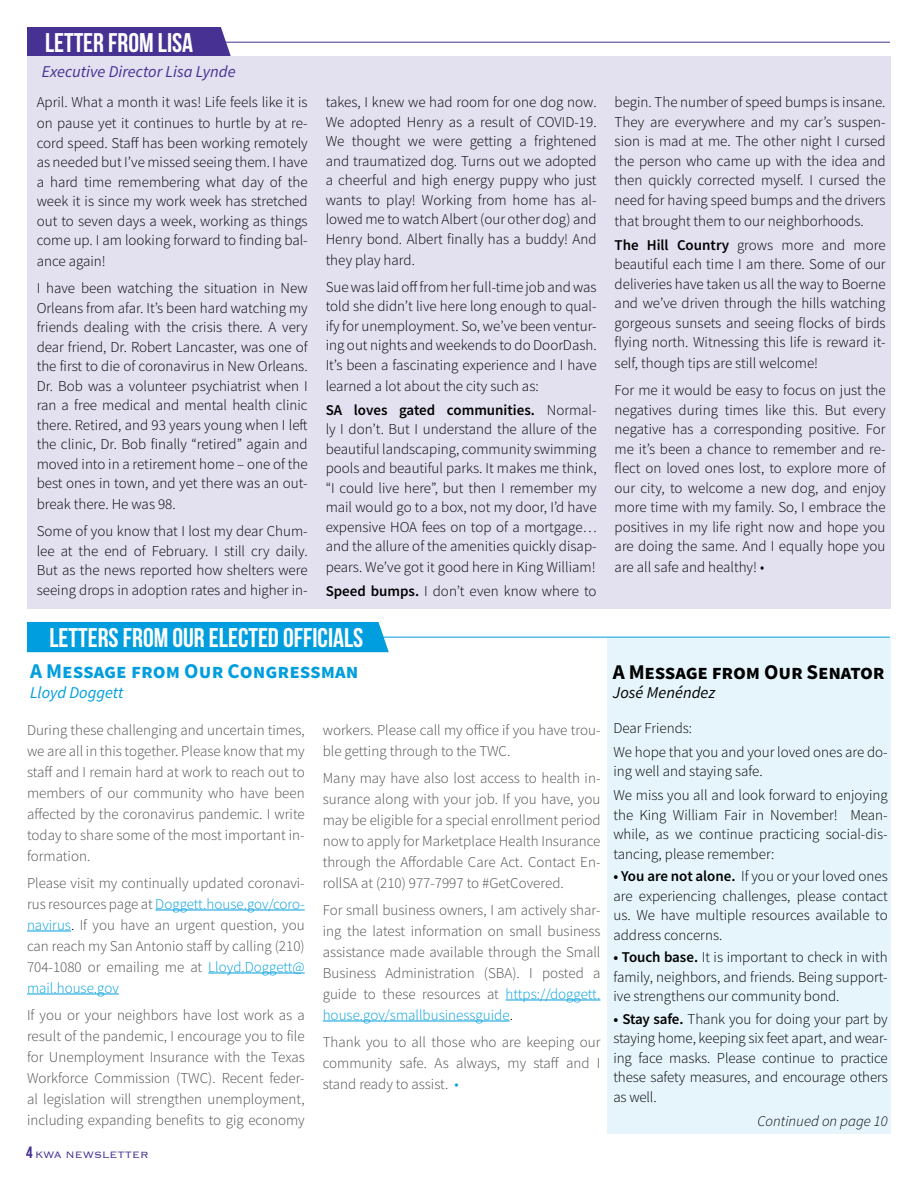
<style>
.page{position:relative;width:918px;height:1188px;background:#fff}
.page>*{position:absolute;margin:0;border:0;box-sizing:border-box;transform-origin:0 0}
.t1{font:700 27px "Bebas Neue";color:#fff}
.t2{font:700 21px "Source Sans Pro";color:#009ede}
.t3{font:700 21px "Source Sans Pro";letter-spacing:-.01em;color:#000}
.t4{font:italic 16.5px "Source Sans Variable";letter-spacing:.02em;color:#473192}
.t5{font:italic 16.5px "Source Sans Variable";letter-spacing:.02em;color:#009ede}
.t6{font:italic 16.5px "Source Sans Variable";letter-spacing:.015em;color:#000}
.t7{font:15px/19.5px "Source Sans Variable";letter-spacing:.005em;color:#000;text-align:justify}
.t8{font:15px/21px "Source Sans Variable";letter-spacing:.005em;color:#4d4d4f;text-align:justify}
.t9{font:italic 15px "Source Sans Variable";letter-spacing:.005em;color:#000}
.t10{font:300 12px "Copperplate";color:#473192}
.s1{color:#009ede}
.s2{color:#000}
.s3{font-family:"Bebas Neue";font-weight:700;font-size:16.5px}
</style>
<div class="page">
<hr style="left:29px;top:42px;width:861px;height:1px;background:#473192">
<div style="left:27px;top:27px;width:204px;height:29px;background:#473192"></div>
<div style="left:27px;top:56px;width:864px;height:553px;background:#e3e0f0"></div>
<div style="left:608px;top:637px;width:283px;height:497px;background:#e6f5fc"></div>
<hr style="left:155px;top:910px;width:150px;height:1px;background:#009ede">
<hr style="left:27px;top:931px;width:44px;height:1px;background:#009ede">
<hr style="left:208px;top:973px;width:97px;height:1px;background:#009ede">
<hr style="left:27px;top:994px;width:92px;height:1px;background:#009ede">
<hr style="left:506px;top:1000px;width:94px;height:1px;background:#009ede">
<hr style="left:323px;top:1021px;width:187px;height:1px;background:#009ede">
<hr style="left:29px;top:637px;width:861px;height:1px;background:#009ede">
<div style="left:27px;top:622px;width:362px;height:30px;background:#009ede"></div>
<h1 class="t1" style="left:45px;top:27px;width:150px">LETTER FROM LISA</h1>
<p class="t4" style="left:42px;top:62px;width:195px">Executive Director Lisa Lynde</p>
<p class="t7" style="left:37px;top:92px;width:272px;line-height:21px">April. What a month it was! Life feels like it is on pause yet it continues to hurtle by at re-</p>
<p class="t7" style="left:37px;top:133px;width:272px">cord speed. Staff has been working remotely as needed but I’ve missed seeing them. I have a hard time remembering what day of the week it is since my work week has stretched out to seven days a week, working as things come up. I am looking forward to finding bal-</p>
<p class="t7" style="left:37px;top:248px;width:272px;line-height:27px">ance again!<br>I have been watching the situation in New</p>
<p class="t7" style="left:37px;top:298px;width:272px">Orleans from afar. It’s been hard watching my friends dealing with the crisis there. A very dear friend, Dr. Robert Lancaster, was one of the first to die of coronavirus in New Orleans.<br>Dr. Bob was a volunteer psychiatrist when I ran a free medical and mental health clinic there. Retired, and 93 years young when I left the clinic, Dr. Bob finally “retired” again and moved into in a retirement home – one of the best ones in town, and yet there was an out-</p>
<p class="t7" style="left:37px;top:491px;width:272px;line-height:27px">break there. He was 98.<br>Some of you know that I lost my dear Chum-</p>
<p class="t7" style="left:37px;top:541px;width:272px">lee at the end of February. I still cry daily.<br>But as the news reported how shelters were seeing drops in adoption rates and higher in-</p>
<p class="t7" style="left:326px;top:93px;width:272px">takes, I knew we had room for one dog now.<br>We adopted Henry as a result of COVID-19.<br>We thought we were getting a frightened and traumatized dog. Turns out we adopted a cheerful and high energy puppy who just wants to play! Working from home has al&shy;lowed me to watch Albert (our other dog) and Henry bond. Albert finally has a buddy! And</p>
<p class="t7" style="left:326px;top:246px;width:272px;line-height:27px">they play hard.<br>Sue was laid off from her full-time job and was</p>
<p class="t7" style="left:326px;top:297px;width:272px">told she didn’t live here long enough to qual&shy;ify for unemployment. So, we’ve been ventur&shy;ing out nights and weekends to do DoorDash.<br>It’s been a fascinating experience and I have</p>
<p class="t7" style="left:326px;top:374px;width:272px;line-height:24px">learned a lot about the city such as:<br>SA loves gated communities. Normal-</p>
<p class="t7" style="left:326px;top:420px;width:272px">ly I don’t. But I understand the allure of the beautiful landscaping, community swimming pools and beautiful parks. It makes me think, “I could live here”, but then I remember my mail would go to a box, not my door, I’d have expensive HOA fees on top of a mortgage… and the allure of the amenities quickly disap-</p>
<p class="t7" style="left:326px;top:555px;width:272px;line-height:24px">pears. We’ve got it good here in King William!<br>Speed bumps. I don’t even know where to</p>
<h1 class="t1" style="left:50px;top:622px;width:315px">LETTERS FROM OUR ELECTED OFFICIALS</h1>
<h2 class="t2" style="left:30px;top:657px;width:330px">A Message from Our Congressman</h2>
<p class="t5" style="left:30px;top:682px;width:94px">Lloyd Doggett</p>
<p class="t8" style="left:27px;top:719px;width:279px">During these challenging and uncertain times, we are all in this together. Please know that my staff and I remain hard at work to reach out to members of our community who have been affected by the coronavirus pandemic. I write today to share some of the most important in&shy;formation.</p>
<p class="t8" style="left:27px;top:872px;width:279px">Please visit my continually updated coronavi&shy;rus resources page at <span class="s1">Doggett.house.gov/coro&shy;navirus</span><span class="s2">.</span> If you have an urgent question, you can reach my San Antonio staff by calling (210)<br>704-1080 or emailing me at <span class="s1">Lloyd.Doggett@ mail.house.gov</span></p>
<p class="t8" style="left:27px;top:1004px;width:279px">If you or your neighbors have lost work as a result of the pandemic, I encourage you to file for Unemployment Insurance with the Texas Workforce Commission (TWC). Recent feder&shy;al legislation will strengthen unemployment, including expanding benefits to gig economy</p>
<p class="t10" style="left:26px;top:1148px;width:124px"><span class="s3">4</span> KWA NEWSLETTER</p>
<p class="t8" style="left:323px;top:719px;width:279px">workers. Please call my office if you have trou&shy;ble getting through to the TWC.</p>
<p class="t8" style="left:323px;top:767px;width:279px">Many may have also lost access to health in&shy;surance along with your job. If you have, you may be eligible for a special enrollment period now to apply for Marketplace Health Insurance through the Affordable Care Act. Contact En&shy;rollSA at (210) 977-7997 to #GetCovered.</p>
<p class="t8" style="left:323px;top:899px;width:279px">For small business owners, I am actively shar&shy;ing the latest information on small business assistance made available through the Small Business Administration (SBA). I posted a guide to these resources at <span class="s1">https://doggett. house.gov/smallbusinessguide</span><span class="s2">.</span></p>
<p class="t8" style="left:323px;top:1031px;width:279px">Thank you to all those who are keeping our community safe. As always, my staff and I stand ready to assist. <span class="s1">•</span></p>
<p class="t7" style="left:615px;top:93px;width:272px">begin. The number of speed bumps is insane.<br>They are everywhere and my car’s suspen&shy;sion is mad at me. The other night I cursed the person who came up with the idea and then quickly corrected myself. I cursed the need for having speed bumps and the drivers</p>
<p class="t7" style="left:615px;top:209px;width:272px;line-height:24px">that brought them to our neighborhoods.<br>The Hill Country grows more and more</p>
<p class="t7" style="left:615px;top:255px;width:272px">beautiful each time I am there. Some of our deliveries have taken us all the way to Boerne and we’ve driven through the hills watching gorgeous sunsets and seeing flocks of birds flying north. Witnessing this life is reward it-</p>
<p class="t7" style="left:615px;top:350px;width:272px;line-height:27px">self, though tips are still welcome!<br>For me it would be easy to focus on just the</p>
<p class="t7" style="left:615px;top:400px;width:272px">negatives during times like this. But every negative has a corresponding positive. For me it’s been a chance to remember and re&shy;flect on loved ones lost, to explore more of our city, to welcome a new dog, and enjoy more time with my family. So, I embrace the positives in my life right now and hope you are doing the same. And I equally hope you</p>
<p class="t7" style="left:615px;top:558px;width:151px">are all safe and healthy! •</p>
<h2 class="t3" style="left:613px;top:657px;width:273px">A Message from Our Senator</h2>
<p class="t6" style="left:613px;top:683px;width:103px">José Menéndez</p>
<p class="t7" style="left:613px;top:716px;width:276px;line-height:24px">Dear Friends:<br>We hope that you and your loved ones are do-</p>
<p class="t7" style="left:613px;top:759px;width:276px;line-height:24px">ing well and staying safe.<br>We miss you all and look forward to enjoying</p>
<p class="t7" style="left:613px;top:805px;width:276px">the King William Fair in November! Mean&shy;while, as we continue practicing social-dis&shy;tancing, please remember:</p>
<p class="t7" style="left:613px;top:867px;width:276px">• You are not alone. If you or your loved ones are experiencing challenges, please contact us. We have multiple resources available to address concerns.</p>
<p class="t7" style="left:613px;top:948px;width:276px">• Touch base. It is important to check in with family, neighbors, and friends. Being support&shy;ive strengthens our community bond.</p>
<p class="t7" style="left:613px;top:1009px;width:276px">• Stay safe. Thank you for doing your part by staying home, keeping six feet apart, and wear&shy;ing face masks. Please continue to practice these safety measures, and encourage others as well.</p>
<p class="t9" style="left:758px;top:1112px;width:132px">Continued on page 10</p>
</div>
